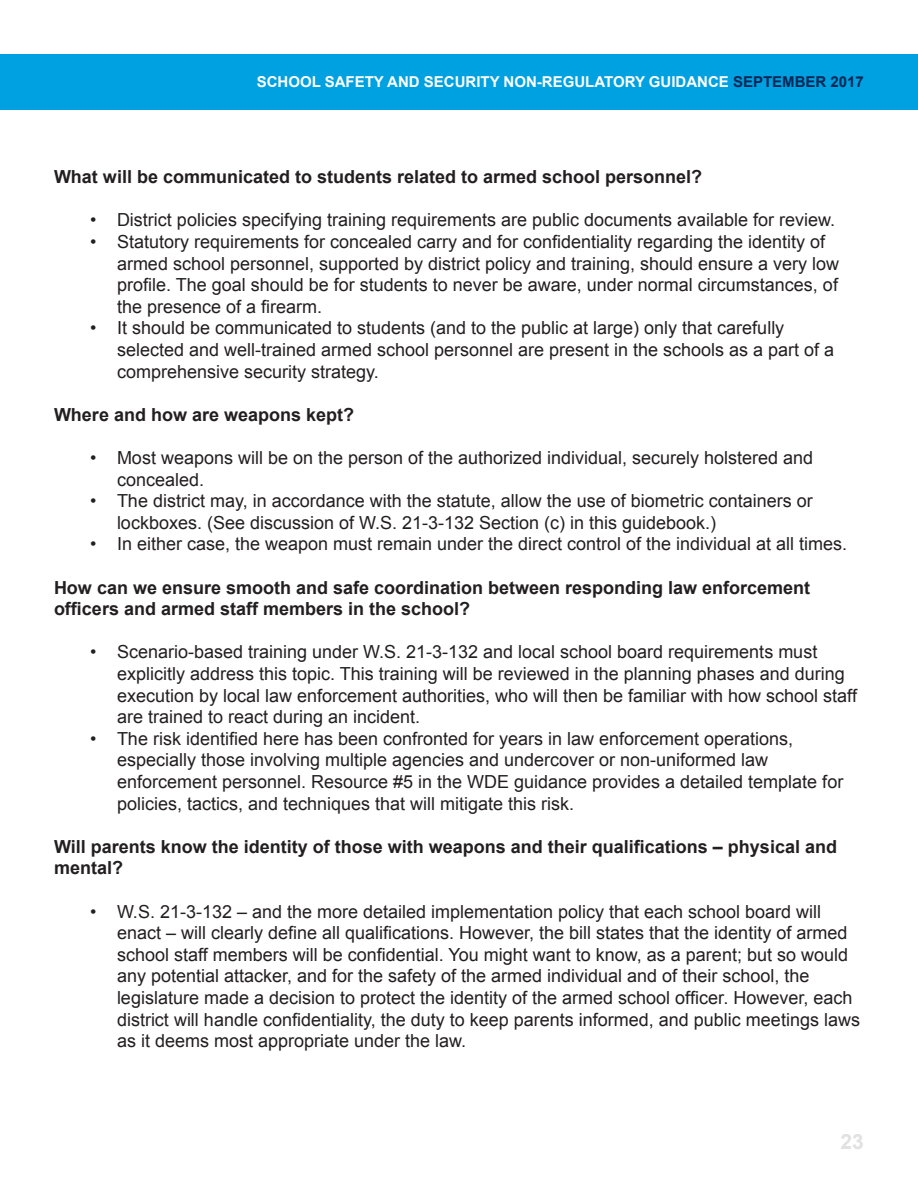
<style>
.page{position:relative;width:918px;height:1188px;background:#fff}
.page>*{position:absolute;margin:0;border:0;box-sizing:border-box;transform-origin:0 0}
.t1{font:700 21px "Arial";color:#e1e1e1}
.t2{font:18px/21.6px "Arial";color:#231f20}
.t3{font:700 18px/21.6px "Arial";color:#231f20}
.t4{font:700 15px "Arial";color:#fff}
.s1{color:#002856}
</style>
<div class="page">
<div style="left:0;top:0;width:918px;height:439px;background:#00a1e0"></div>
<div style="left:0;top:0;width:918px;height:54px;background:#fff"></div>
<div style="left:0;top:110px;width:918px;height:461px;background:#fff"></div>
<p class="t4" style="left:257px;top:72px;width:609px">SCHOOL SAFETY AND SECURITY NON-REGULATORY GUIDANCE <span class="s1">SEPTEMBER 2017</span></p>
<p class="t3" style="left:54px;top:167px;width:650px">What will be communicated to students related to armed school personnel?</p>
<p class="t2" style="left:90px;top:209px;width:747px">• District policies specifying training requirements are public documents available for review.</p>
<p class="t2" style="left:117px;top:231px;width:724px;text-indent:-27px">• Statutory requirements for concealed carry and for confidentiality regarding the identity of armed school personnel, supported by district policy and training, should ensure a very low profile. The goal should be for students to never be aware, under normal circumstances, of the presence of a firearm.</p>
<p class="t2" style="left:117px;top:317px;width:719px;text-indent:-27px">• It should be communicated to students (and to the public at large) only that carefully selected and well-trained armed school personnel are present in the schools as a part of a comprehensive security strategy.</p>
<p class="t3" style="left:54px;top:404px;width:302px">Where and how are weapons kept?</p>
<p class="t2" style="left:117px;top:447px;width:698px;text-indent:-27px">• Most weapons will be on the person of the authorized individual, securely holstered and concealed.</p>
<p class="t2" style="left:117px;top:490px;width:697px;text-indent:-27px">• The district may, in accordance with the statute, allow the use of biometric containers or lockboxes. (See discussion of W.S. 21-3-132 Section (c) in this guidebook.)</p>
<p class="t2" style="left:90px;top:533px;width:759px">• In either case, the weapon must remain under the direct control of the individual at all times.</p>
<p class="t3" style="left:54px;top:577px;width:758px">How can we ensure smooth and safe coordination between responding law enforcement officers and armed staff members in the school?</p>
<p class="t2" style="left:117px;top:641px;width:742px;text-indent:-27px">• Scenario-based training under W.S. 21-3-132 and local school board requirements must explicitly address this topic. This training will be reviewed in the planning phases and during execution by local law enforcement authorities, who will then be familiar with how school staff are trained to react during an incident.</p>
<p class="t2" style="left:117px;top:728px;width:728px;text-indent:-27px">• The risk identified here has been confronted for years in law enforcement operations, especially those involving multiple agencies and undercover or non-uniformed law enforcement personnel. Resource #5 in the WDE guidance provides a detailed template for policies, tactics, and techniques that will mitigate this risk.</p>
<p class="t3" style="left:54px;top:836px;width:785px">Will parents know the identity of those with weapons and their qualifications – physical and mental?</p>
<p class="t2" style="left:117px;top:901px;width:745px;text-indent:-27px">• W.S. 21-3-132 – and the more detailed implementation policy that each school board will enact – will clearly define all qualifications. However, the bill states that the identity of armed school staff members will be confidential. You might want to know, as a parent; but so would any potential attacker, and for the safety of the armed individual and of their school, the legislature made a decision to protect the identity of the armed school officer. However, each district will handle confidentiality, the duty to keep parents informed, and public meetings laws as it deems most appropriate under the law.</p>
<p class="t1" style="left:841px;top:1128px;width:25px">23</p>
</div>
